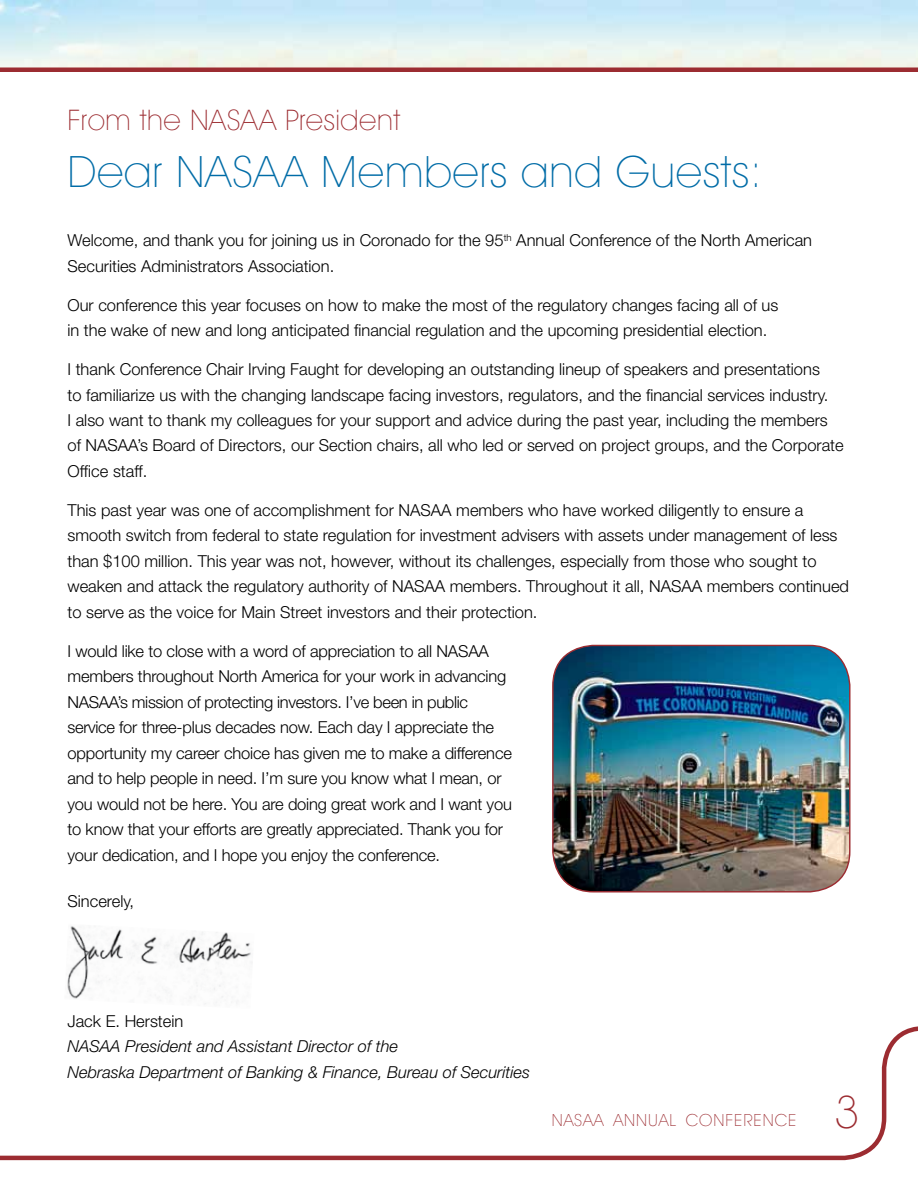
<style>
.page{position:relative;width:918px;height:1188px;background:#fff}
.page>*{position:absolute;margin:0;border:0;box-sizing:border-box;transform-origin:0 0}
.t1{font:200 45px "Avant Garde IT Cby BT";color:#9c2c31}
.t2{font:200 43.5px "Avant Garde IT Cby BT";letter-spacing:.02em;color:#006ca7}
.t3{font:200 28.5px "Avant Garde IT Cby BT";letter-spacing:.02em;color:#9c2c31}
.t4{font:200 16.8px "Avant Garde IT Cby BT";letter-spacing:.055em;color:#9c2c31}
.t5{font:300 16.5px/25.5px "Helvetica Neue";color:#000}
.t6{font:italic 300 16.5px/25.5px "Helvetica Neue";color:#000}
</style>
<div class="page">
<svg style="left:0;top:1026px;width:918px;height:135px"></svg>
<svg style="left:0;top:65px;width:918px;height:7px;background:#ba7271"></svg>
<img style="left:67px;top:926px;width:185px;height:78px">
<img style="left:553px;top:645px;width:297px;height:247px">
<div style="left:552px;top:645px;width:299px;height:247px;border:1px solid #9c2c31;border-radius:40px"></div>
<h3 class="t3" style="left:68px;top:102px;width:334px">From the NASAA President</h3>
<h2 class="t2" style="left:68px;top:145px;width:696px">Dear NASAA Members and Guests:</h2>
<p class="t5" style="left:67px;top:227px;width:746px">Welcome, and thank you for joining us in Coronado for the 95<sup>th</sup> Annual Conference of the North American<br>Securities Administrators Association.</p>
<p class="t5" style="left:67px;top:292px;width:712px">Our conference this year focuses on how to make the most of the regulatory changes facing all of us in the wake of new and long anticipated financial regulation and the upcoming presidential election.</p>
<p class="t5" style="left:67px;top:356px;width:778px">I thank Conference Chair Irving Faught for developing an outstanding lineup of speakers and presentations<br>to familiarize us with the changing landscape facing investors, regulators, and the financial services industry.<br>I also want to thank my colleagues for your support and advice during the past year, including the members of NASAA’s Board of Directors, our Section chairs, all who led or served on project groups, and the Corporate Office staff.</p>
<p class="t5" style="left:67px;top:497px;width:783px">This past year was one of accomplishment for NASAA members who have worked diligently to ensure a smooth switch from federal to state regulation for investment advisers with assets under management of less than $100 million. This year was not, however, without its challenges, especially from those who sought to weaken and attack the regulatory authority of NASAA members. Throughout it all, NASAA members continued to serve as the voice for Main Street investors and their protection.</p>
<p class="t5" style="left:67px;top:638px;width:446px">I would like to close with a word of appreciation to all NASAA members throughout North America for your work in advancing NASAA’s mission of protecting investors. I’ve been in public service for three-plus decades now. Each day I appreciate the opportunity my career choice has given me to make a difference and to help people in need. I’m sure you know what I mean, or you would not be here. You are doing great work and I want you to know that your efforts are greatly appreciated. Thank you for your dedication, and I hope you enjoy the conference.</p>
<p class="t5" style="left:67px;top:888px;width:68px">Sincerely,</p>
<p class="t5" style="left:67px;top:1008px;width:117px">Jack E. Herstein</p>
<p class="t6" style="left:67px;top:1033px;width:464px">NASAA President and Assistant Director of the<br>Nebraska Department of Banking &amp; Finance, Bureau of Securities</p>
<p class="t4" style="left:552px;top:1110px;width:246px">NASAA ANNUAL CONFERENCE</p>
<h1 class="t1" style="left:834px;top:1085px;width:27px">3</h1>
</div>
